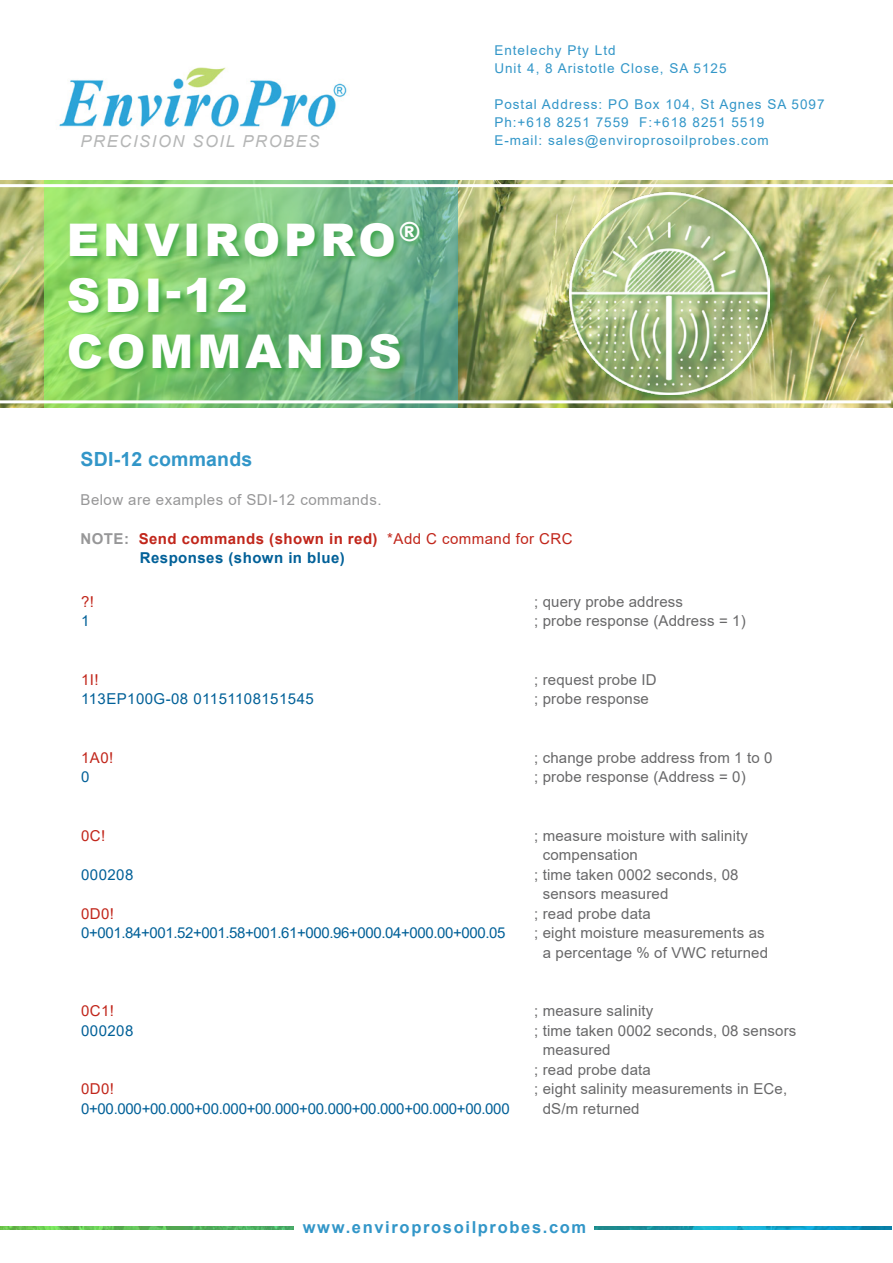
<style>
.page{position:relative;width:893px;height:1263px;background:#fff}
.page>*{position:absolute;margin:0;border:0;box-sizing:border-box;transform-origin:0 0}
.t1{font:900 46.5px/55.8px "Arial";letter-spacing:.085em;color:#fff}
.t2{font:900 45px "Arial";letter-spacing:.085em;color:#fff}
.t3{font:700 19.5px "Arial";letter-spacing:.01em;color:#3296c8}
.t4{font:700 16.5px "Arial";letter-spacing:.1em;color:#3296c8}
.t5{font:italic 16.5px "Arial";letter-spacing:.1em;color:#b5b6b6}
.t6{font:15px/19.5px "Arial";letter-spacing:.01em;color:#686869}
.t7{font:15px "Arial";letter-spacing:-.02em;color:#006098}
.t8{font:700 15px/19.5px "Arial";letter-spacing:.03em;color:#c1261b}
.t9{font:15px "Arial";letter-spacing:.03em;color:#979798}
.t10{font:15px "Arial";letter-spacing:.03em;color:#006098}
.t11{font:15px "Arial";letter-spacing:.03em;color:#c1261b}
.t12{font:13.5px/18px "Arial";letter-spacing:.075em;color:#3296c8}
.s1{color:#979798}
.s2{font-weight:400}
.s3{color:#006098}
</style>
<div class="page">
<img style="left:59px;top:67px;width:288px;height:60px">
<img style="left:0;top:180px;width:893px;height:228px">
<svg style="left:45px;top:180px;width:412px;height:228px;background:#7ec37b"></svg>
<hr style="left:0;top:184px;width:893px;height:3px;background:#fff">
<hr style="left:0;top:400px;width:891px;height:3px;background:#fff">
<img style="left:0;top:1226px;width:891px;height:3px">
<div style="left:294px;top:1216px;width:299px;height:23px;background:#fff"></div>
<div style="left:67px;top:220px;width:360px;height:156px;background:#2f9e3a;opacity:.75"></div>
<div style="left:568px;top:191px;width:209px;height:210px;background:#2f9e3a;opacity:.75"></div>
<img style="left:570px;top:192px;width:200px;height:202px">
<p class="t5" style="left:81px;top:130px;width:241px">PRECISION SOIL PROBES</p>
<h2 class="t2" style="left:67px;top:207px;width:355px">ENVIROPRO<sup>®</sup></h2>
<h1 class="t1" style="left:67px;top:266px;width:337px">SDI-12<br>COMMANDS</h1>
<p class="t12" style="left:494px;top:41px;width:234px">Entelechy Pty Ltd<br>Unit 4, 8 Aristotle Close, SA 5125</p>
<p class="t12" style="left:494px;top:95px;width:332px">Postal Address: PO Box 104, St Agnes SA 5097<br>Ph:+618 8251 7559 F:+618 8251 5519<br>E-mail: sales@enviroprosoilprobes.com</p>
<h3 class="t3" style="left:81px;top:445px;width:173px">SDI-12 commands</h3>
<p class="t9" style="left:81px;top:489px;width:302px">Below are examples of SDI-12 commands.</p>
<p class="t8" style="left:140px;top:529px;width:434px;text-indent:-59px"><span class="s1">NOTE:</span> Send commands (shown in red) <span class="s2">*Add C command for CRC<br></span><span class="s3">Responses (shown in blue)</span></p>
<p class="t11" style="left:81px;top:591px;width:14px">?!</p>
<p class="t7" style="left:81px;top:611px;width:10px">1</p>
<p class="t6" style="left:534px;top:592px;width:213px">; query probe address<br>; probe response (Address = 1)</p>
<p class="t11" style="left:81px;top:669px;width:19px">1I!</p>
<p class="t10" style="left:81px;top:689px;width:234px">113EP100G-08 01151108151545</p>
<p class="t6" style="left:534px;top:670px;width:124px">; request probe ID ; probe response</p>
<p class="t11" style="left:81px;top:747px;width:34px">1A0!</p>
<p class="t7" style="left:81px;top:767px;width:10px">0</p>
<p class="t6" style="left:534px;top:748px;width:240px">; change probe address from 1 to 0 ; probe response (Address = 0)</p>
<p class="t11" style="left:81px;top:825px;width:26px">0C!</p>
<p class="t7" style="left:81px;top:864px;width:54px">000208</p>
<p class="t11" style="left:81px;top:903px;width:35px">0D0!</p>
<p class="t7" style="left:81px;top:923px;width:426px">0+001.84+001.52+001.58+001.61+000.96+000.04+000.00+000.05</p>
<p class="t6" style="left:534px;top:826px;width:215px">; measure moisture with salinity</p>
<p class="t6" style="left:543px;top:845px;width:97px">compensation</p>
<p class="t6" style="left:534px;top:865px;width:206px">; time taken 0002 seconds, 08</p>
<p class="t6" style="left:543px;top:884px;width:127px">sensors measured</p>
<p class="t6" style="left:534px;top:904px;width:118px">; read probe data</p>
<p class="t6" style="left:534px;top:923px;width:232px">; eight moisture measurements as</p>
<p class="t6" style="left:543px;top:943px;width:227px">a percentage % of VWC returned</p>
<p class="t11" style="left:81px;top:1001px;width:35px">0C1!</p>
<p class="t7" style="left:81px;top:1020px;width:54px">000208</p>
<p class="t11" style="left:81px;top:1079px;width:35px">0D0!</p>
<p class="t7" style="left:81px;top:1098px;width:430px">0+00.000+00.000+00.000+00.000+00.000+00.000+00.000+00.000</p>
<p class="t6" style="left:534px;top:1001px;width:121px">; measure salinity</p>
<p class="t6" style="left:534px;top:1021px;width:264px">; time taken 0002 seconds, 08 sensors</p>
<p class="t6" style="left:543px;top:1040px;width:69px">measured</p>
<p class="t6" style="left:534px;top:1060px;width:118px">; read probe data</p>
<p class="t6" style="left:534px;top:1079px;width:254px">; eight salinity measurements in ECe,</p>
<p class="t6" style="left:543px;top:1099px;width:98px">dS/m returned</p>
<p class="t4" style="left:303px;top:1216px;width:285px">www.enviroprosoilprobes.com</p>
</div>
